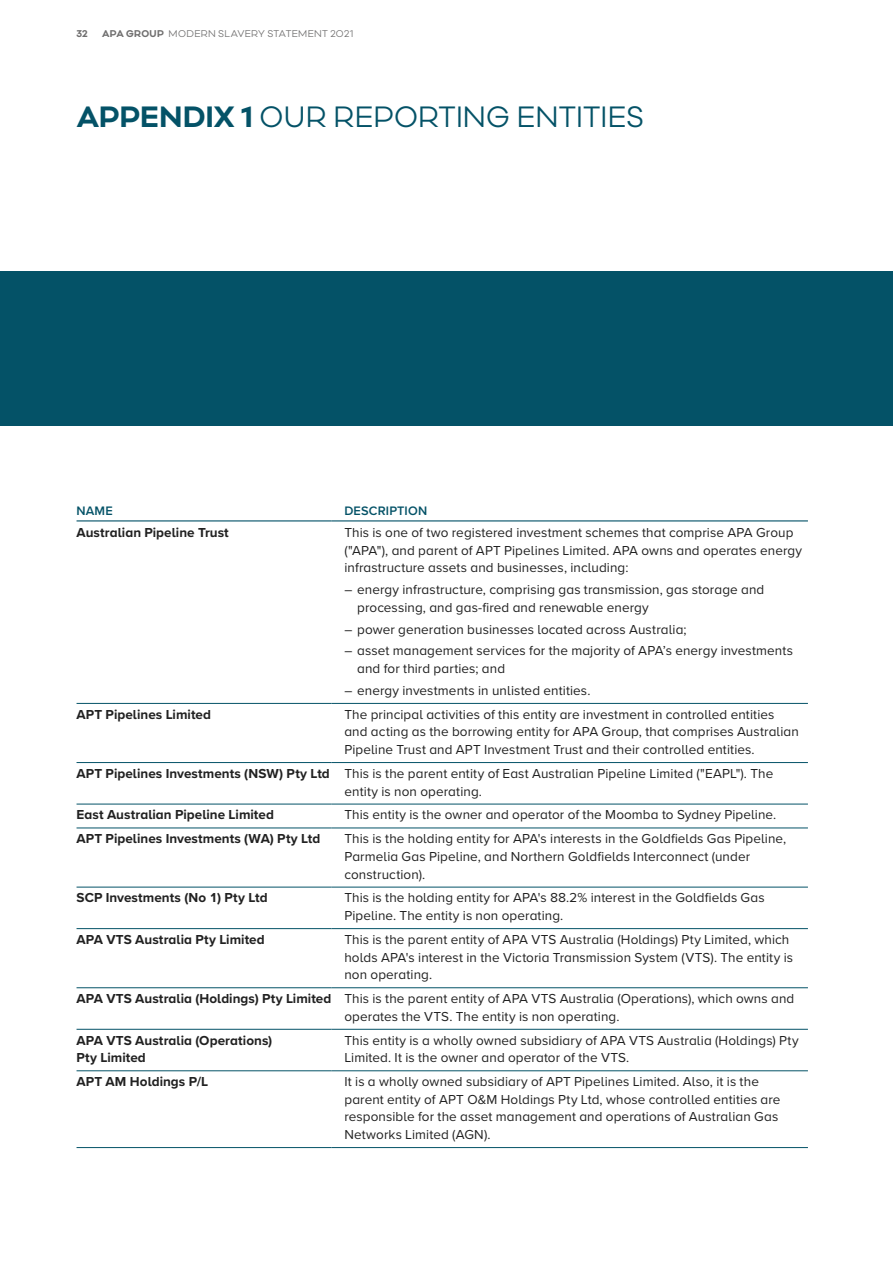
<style>
.page{position:relative;width:893px;height:1263px;background:#fff}
.page>*{position:absolute;margin:0;border:0;box-sizing:border-box;transform-origin:0 0}
.Section{font:27px "Galano Classic Alt";letter-spacing:.005em;color:#045267}
.TB0{font:13.5px/17.7px "Proxima Nova";letter-spacing:.01em;color:#212121}
.TB0-2{font:700 13.5px/17.7px "Proxima Nova";letter-spacing:.005em;color:#212121}
.TH1{font:600 12.75px "Proxima Nova";letter-spacing:.015em;color:#045267}
.t1{font:9px "Galano Classic Alt";letter-spacing:.03em;color:#706f6f}
.t2{font:700 9px "Galano Classic Alt";color:#706f6f}
.s1{font-weight:700}
</style>
<div class="page">
<div style="left:0;top:271px;width:893px;height:154px;background:#045267"></div>
<hr style="left:77px;top:703px;width:255px;height:1px;background:#045267">
<hr style="left:332px;top:703px;width:476px;height:1px;background:#045267">
<hr style="left:77px;top:762px;width:255px;height:1px;background:#045267">
<hr style="left:332px;top:762px;width:476px;height:1px;background:#045267">
<hr style="left:77px;top:804px;width:255px;height:1px;background:#045267">
<hr style="left:332px;top:804px;width:476px;height:1px;background:#045267">
<hr style="left:77px;top:828px;width:255px;height:1px;background:#045267">
<hr style="left:332px;top:828px;width:476px;height:1px;background:#045267">
<hr style="left:77px;top:887px;width:255px;height:1px;background:#045267">
<hr style="left:332px;top:887px;width:476px;height:1px;background:#045267">
<hr style="left:77px;top:928px;width:255px;height:1px;background:#045267">
<hr style="left:332px;top:928px;width:476px;height:1px;background:#045267">
<hr style="left:77px;top:987px;width:255px;height:1px;background:#045267">
<hr style="left:332px;top:987px;width:476px;height:1px;background:#045267">
<hr style="left:77px;top:1029px;width:255px;height:1px;background:#045267">
<hr style="left:332px;top:1029px;width:476px;height:1px;background:#045267">
<hr style="left:77px;top:1070px;width:255px;height:1px;background:#045267">
<hr style="left:332px;top:1070px;width:476px;height:1px;background:#045267">
<hr style="left:77px;top:1147px;width:255px;height:1px;background:#045267">
<hr style="left:332px;top:1147px;width:476px;height:1px;background:#045267">
<hr style="left:77px;top:520px;width:255px;height:1px;background:#045267">
<hr style="left:332px;top:520px;width:476px;height:1px;background:#045267">
<p class="t2" style="left:77px;top:27px;width:13px">32</p>
<p class="t1" style="left:102px;top:27px;width:253px"><span class="s1">APA GROUP</span> MODERN SLAVERY STATEMENT 2021</p>
<p class="Section" style="left:77px;top:99px;width:569px"><span class="s1">APPENDIX 1</span> OUR REPORTING ENTITIES</p>
<p class="TH1" style="left:77px;top:501px;width:38px">NAME</p>
<p class="TH1" style="left:344px;top:501px;width:84px">DESCRIPTION</p>
<p class="TB0-2" style="left:77px;top:523px;width:154px">Australian Pipeline Trust</p>
<p class="TB0" style="left:344px;top:523px;width:459px">This is one of two registered investment schemes that comprise APA Group ("APA"), and parent of APT Pipelines Limited. APA owns and operates energy infrastructure assets and businesses, including:</p>
<p class="TB0" style="left:357px;top:580px;width:409px;text-indent:-13px">― energy infrastructure, comprising gas transmission, gas storage and processing, and gas-fired and renewable energy</p>
<p class="TB0" style="left:344px;top:620px;width:344px">― power generation businesses located across Australia;</p>
<p class="TB0" style="left:357px;top:641px;width:437px;text-indent:-13px">― asset management services for the majority of APA’s energy investments and for third parties; and</p>
<p class="TB0" style="left:344px;top:681px;width:248px">― energy investments in unlisted entities.</p>
<p class="TB0-2" style="left:77px;top:705px;width:136px">APT Pipelines Limited</p>
<p class="TB0" style="left:344px;top:705px;width:456px">The principal activities of this entity are investment in controlled entities and acting as the borrowing entity for APA Group, that comprises Australian<br>Pipeline Trust and APT Investment Trust and their controlled entities.</p>
<p class="TB0-2" style="left:77px;top:764px;width:255px">APT Pipelines Investments (NSW) Pty Ltd</p>
<p class="TB0" style="left:344px;top:764px;width:430px">This is the parent entity of East Australian Pipeline Limited ("EAPL"). The entity is non operating.</p>
<p class="TB0-2" style="left:77px;top:806px;width:199px">East Australian Pipeline Limited</p>
<p class="TB0" style="left:344px;top:805px;width:433px">This entity is the owner and operator of the Moomba to Sydney Pipeline.</p>
<p class="TB0-2" style="left:77px;top:830px;width:245px">APT Pipelines Investments (WA) Pty Ltd</p>
<p class="TB0" style="left:344px;top:829px;width:443px">This is the holding entity for APA's interests in the Goldfields Gas Pipeline,<br>Parmelia Gas Pipeline, and Northern Goldfields Interconnect (under construction).</p>
<p class="TB0-2" style="left:77px;top:889px;width:193px">SCP Investments (No 1) Pty Ltd</p>
<p class="TB0" style="left:344px;top:888px;width:422px">This is the holding entity for APA's 88.2% interest in the Goldfields Gas<br>Pipeline. The entity is non operating.</p>
<p class="TB0-2" style="left:77px;top:930px;width:190px">APA VTS Australia Pty Limited</p>
<p class="TB0" style="left:344px;top:930px;width:450px">This is the parent entity of APA VTS Australia (Holdings) Pty Limited, which holds APA's interest in the Victoria Transmission System (VTS). The entity is non operating.</p>
<p class="TB0-2" style="left:77px;top:989px;width:256px">APA VTS Australia (Holdings) Pty Limited</p>
<p class="TB0" style="left:344px;top:989px;width:451px">This is the parent entity of APA VTS Australia (Operations), which owns and operates the VTS. The entity is non operating.</p>
<p class="TB0-2" style="left:77px;top:1031px;width:197px">APA VTS Australia (Operations)<br>Pty Limited</p>
<p class="TB0" style="left:344px;top:1031px;width:456px">This entity is a wholly owned subsidiary of APA VTS Australia (Holdings) Pty<br>Limited. It is the owner and operator of the VTS.</p>
<p class="TB0-2" style="left:77px;top:1072px;width:133px">APT AM Holdings P/L</p>
<p class="TB0" style="left:344px;top:1072px;width:438px">It is a wholly owned subsidiary of APT Pipelines Limited. Also, it is the parent entity of APT O&amp;M Holdings Pty Ltd, whose controlled entities are responsible for the asset management and operations of Australian Gas Networks Limited (AGN).</p>
</div>
